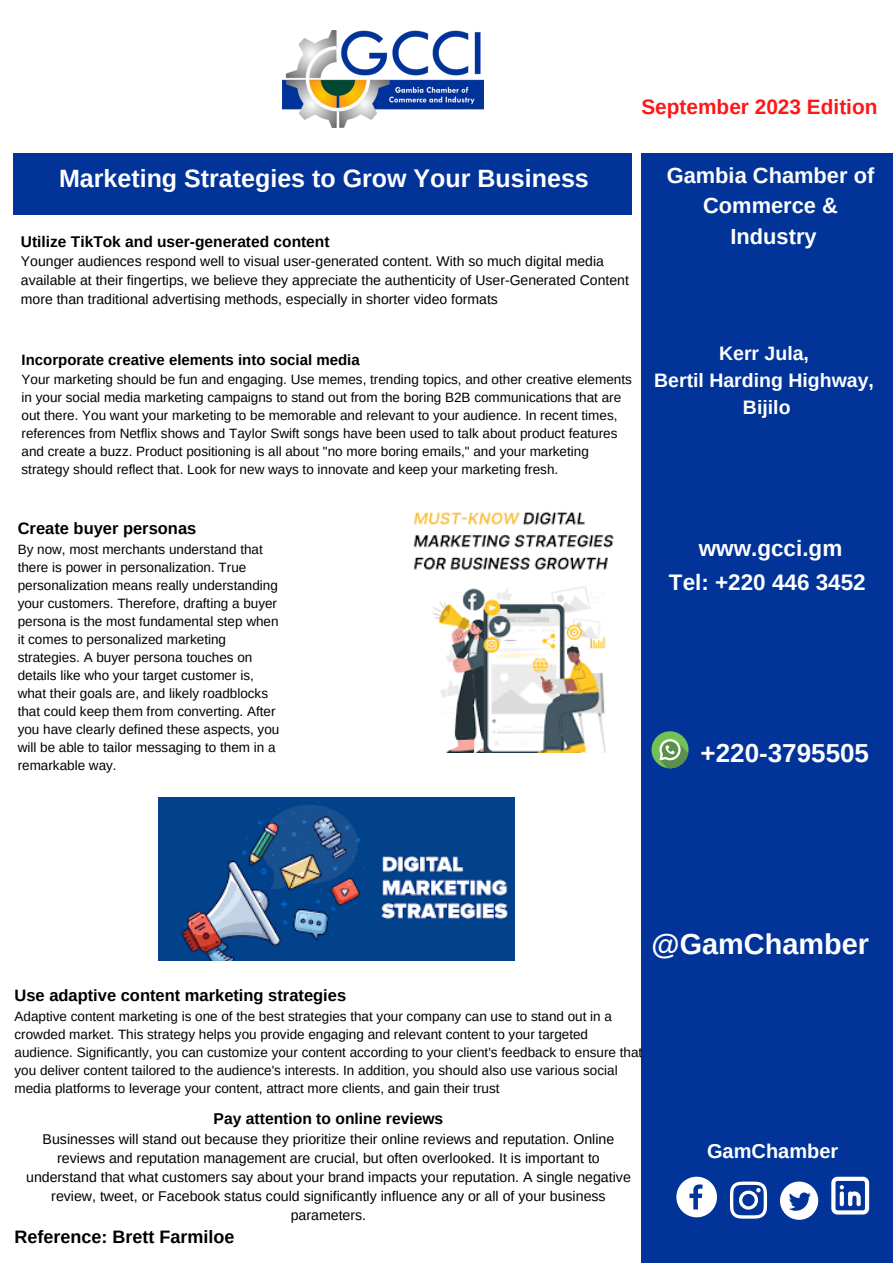
<style>
.page{position:relative;width:893px;height:1264px;background:#fff}
.page>*{position:absolute;margin:0;border:0;box-sizing:border-box;transform-origin:0 0}
.t1{font:700 28.8px "Arimo";color:#fff}
.t2{font:700 25.95px "Arimo";color:#fff}
.t3{font:700 25.05px "Arimo";color:#fff}
.t4{font:700 22.5px "Arimo";color:#fff}
.t5{font:700 21.9px/30.3px "Arimo";color:#fff;text-align:center}
.t6{font:700 20.85px "Arimo";color:#ff1616}
.t7{font:700 19.95px "Arimo";color:#fff}
.t8{font:700 19.5px "Arimo";color:#fff}
.t9{font:700 18px "Arimo";color:#000}
.t10{font:700 16.5px "Arimo";color:#000}
.t11{font:700 15.6px "Arimo";color:#000}
.t12{font:700 15.45px "Arimo";color:#000}
.t13{font:700 15px "Arimo";color:#000}
.t14{font:14.1px/19px "Arimo";color:#000;text-align:center}
.t15{font:13.5px/18px "Arimo";color:#000}
</style>
<div class="page">
<div style="left:641px;top:153px;width:251px;height:1109px;background:#013399"></div>
<img style="left:282px;top:31px;width:201px;height:96px">
<svg style="left:676px;top:1176px;width:40px;height:41px"></svg>
<svg style="left:730px;top:1181px;width:37px;height:37px"></svg>
<svg style="left:780px;top:1181px;width:38px;height:38px"></svg>
<div style="left:14px;top:153px;width:618px;height:62px;background:#013399"></div>
<svg style="left:831px;top:1176px;width:38px;height:38px"></svg>
<div style="left:651px;top:731px;width:37px;height:37px;background:#72c058;border-radius:50%"></div>
<svg style="left:658px;top:738px;width:30px;height:30px"></svg>
<img style="left:413px;top:511px;width:201px;height:241px">
<img style="left:158px;top:797px;width:357px;height:163px">
<p class="t6" style="left:641px;top:95px;width:237px">September 2023 Edition</p>
<p class="t3" style="left:59px;top:164px;width:531px">Marketing Strategies to Grow Your Business</p>
<p class="t12" style="left:21px;top:233px;width:310px">Utilize TikTok and user-generated content</p>
<p class="t14" style="left:21px;top:251px;width:609px;text-align:left">Younger audiences respond well to visual user-generated content. With so much digital media available at their fingertips, we believe they appreciate the authenticity of User-Generated Content more than traditional advertising methods, especially in shorter video formats</p>
<p class="t13" style="left:22px;top:351px;width:340px">Incorporate creative elements into social media</p>
<p class="t15" style="left:22px;top:370px;width:611px">Your marketing should be fun and engaging. Use memes, trending topics, and other creative elements in your social media marketing campaigns to stand out from the boring B2B communications that are out there. You want your marketing to be memorable and relevant to your audience. In recent times, references from Netflix shows and Taylor Swift songs have been used to talk about product features and create a buzz. Product positioning is all about "no more boring emails," and your marketing strategy should reflect that. Look for new ways to innovate and keep your marketing fresh.</p>
<p class="t10" style="left:18px;top:519px;width:180px">Create buyer personas</p>
<p class="t15" style="left:18px;top:540px;width:263px">By now, most merchants understand that there is power in personalization. True personalization means really understanding your customers. Therefore, drafting a buyer persona is the most fundamental step when it comes to personalized marketing strategies. A buyer persona touches on details like who your target customer is, what their goals are, and likely roadblocks that could keep them from converting. After you have clearly defined these aspects, you will be able to tailor messaging to them in a remarkable way.</p>
<p class="t5" style="left:666px;top:160px;width:209px">Gambia Chamber of<br>Commerce &amp;</p>
<p class="t5" style="left:730px;top:221px;width:88px">Industry</p>
<p class="t8" style="left:719px;top:342px;width:91px">Kerr Jula,</p>
<p class="t8" style="left:654px;top:369px;width:221px">Bertil Harding Highway,</p>
<p class="t8" style="left:743px;top:396px;width:49px">Bijilo</p>
<p class="t4" style="left:698px;top:536px;width:145px">www.gcci.gm</p>
<p class="t4" style="left:669px;top:569px;width:198px">Tel: +220 446 3452</p>
<p class="t2" style="left:700px;top:738px;width:170px">+220-3795505</p>
<p class="t1" style="left:651px;top:927px;width:219px">@GamChamber</p>
<p class="t10" style="left:15px;top:985px;width:333px">Use adaptive content marketing strategies</p>
<p class="t15" style="left:15px;top:1007px;width:629px">Adaptive content marketing is one of the best strategies that your company can use to stand out in a crowded market. This strategy helps you provide engaging and relevant content to your targeted audience. Significantly, you can customize your content according to your client's feedback to ensure that you deliver content tailored to the audience's interests. In addition, you should also use various social media platforms to leverage your content, attract more clients, and gain their trust</p>
<p class="t11" style="left:214px;top:1110px;width:231px">Pay attention to online reviews</p>
<p class="t14" style="left:26px;top:1129px;width:606px">Businesses will stand out because they prioritize their online reviews and reputation. Online reviews and reputation management are crucial, but often overlooked. It is important to understand that what customers say about your brand impacts your reputation. A single negative review, tweet, or Facebook status could significantly influence any or all of your business parameters.</p>
<p class="t9" style="left:15px;top:1226px;width:221px">Reference: Brett Farmiloe</p>
<p class="t7" style="left:707px;top:1140px;width:133px">GamChamber</p>
</div>
